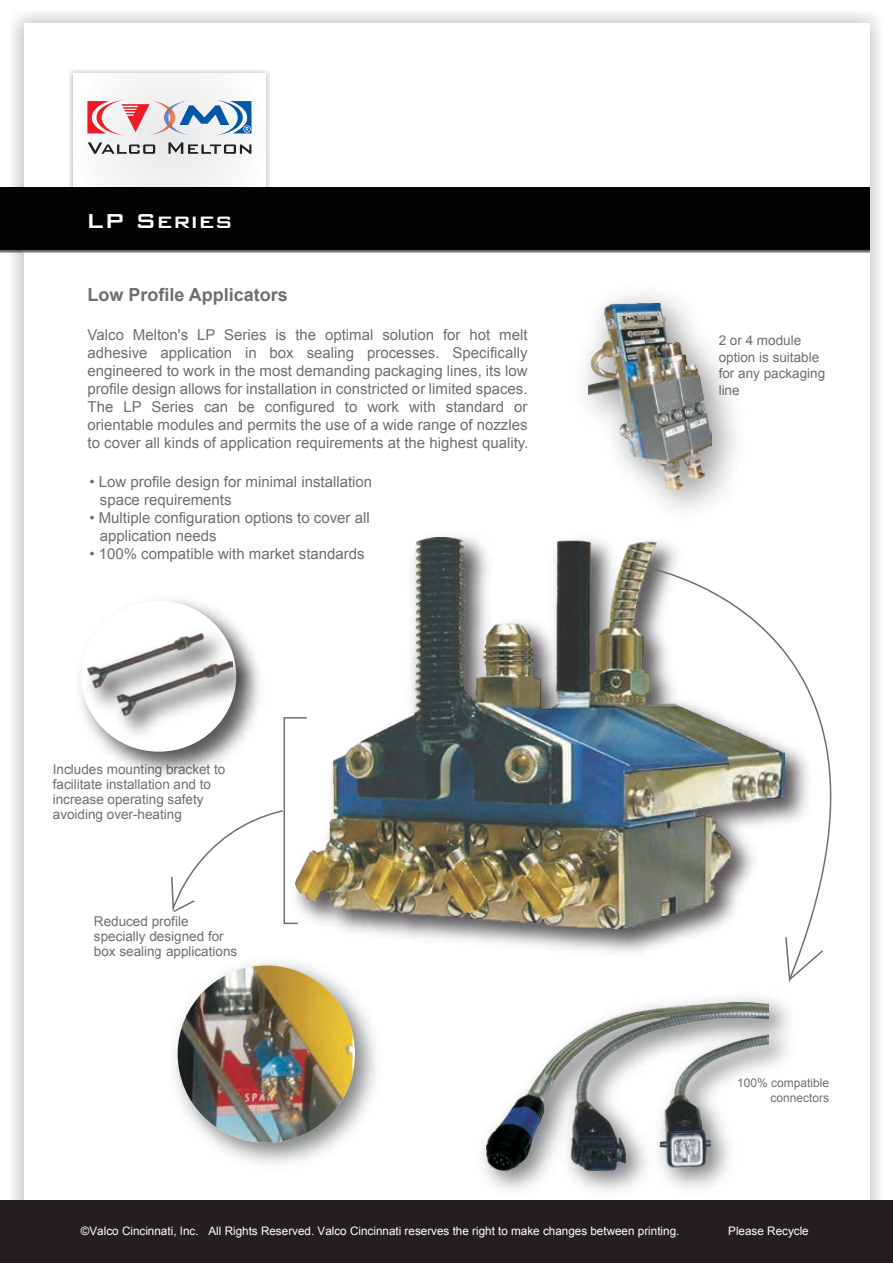
<style>
.page{position:relative;width:893px;height:1263px;background:#fff}
.page>*{position:absolute;margin:0;border:0;box-sizing:border-box;transform-origin:0 0}
.t1{font:500 27px "Bank Gothic BT";color:#fff}
.t2{font:700 18px "Arial";color:#6d6f71}
.t3{font:15px/18px "Arial";color:#6d6f71}
.t4{font:13.5px/15px "Arial";color:#6d6f71}
.t5{font:12px/15px "Arial";color:#6d6f71;text-align:right}
.t6{font:11.7px "Arial";color:#fff}
</style>
<div class="page">
<img style="left:11px;top:13px;width:869px;height:1187px">
<div style="left:24px;top:24px;width:845px;height:1210px;background:#fff"></div>
<img style="left:70px;top:70px;width:199px;height:117px">
<div style="left:74px;top:73px;width:191px;height:132px;background:#f5f6f6"></div>
<img style="left:0;top:250px;width:869px;height:2px">
<div style="left:0;top:187px;width:869px;height:63px;background:#020304"></div>
<div style="left:0;top:1200px;width:893px;height:63px;background:#231f20"></div>
<img style="left:175px;top:102px;width:5px;height:34px">
<img style="left:150px;top:100px;width:25px;height:36px">
<svg style="left:88px;top:142px;width:163px;height:12px"></svg>
<svg style="left:87px;top:100px;width:63px;height:36px"></svg>
<svg style="left:180px;top:100px;width:72px;height:36px"></svg>
<img style="left:391px;top:930px;width:243px;height:23px">
<img style="left:308px;top:537px;width:369px;height:393px">
<svg style="left:634px;top:563px;width:246px;height:423px"></svg>
<svg style="left:787px;top:949px;width:38px;height:33px"></svg>
<img style="left:174px;top:927px;width:217px;height:237px">
<img style="left:178px;top:965px;width:175px;height:178px">
<img style="left:483px;top:985px;width:322px;height:206px">
<img style="left:487px;top:1003px;width:282px;height:168px">
<img style="left:588px;top:303px;width:124px;height:186px">
<img style="left:107px;top:600px;width:123px;height:175px">
<div style="left:81px;top:601px;width:155px;height:151px;background:#fff;border-radius:50%"></div>
<img style="left:80px;top:621px;width:180px;height:127px">
<img style="left:87px;top:633px;width:146px;height:82px">
<svg style="left:170px;top:716px;width:138px;height:255px"></svg>
<h1 class="t1" style="left:86px;top:206px;width:148px">LP Series</h1>
<p class="t2" style="left:88px;top:283px;width:202px">Low Profile Applicators</p>
<p class="t3" style="left:88px;top:326px;width:442px;text-align:justify">Valco Melton's LP Series is the optimal solution for hot melt adhesive application in box sealing processes. Specifically engineered to work in the most demanding packaging lines, its low profile design allows for installation in constricted or limited spaces.<br>The LP Series can be configured to work with standard or orientable modules and permits the use of a wide range of nozzles to cover all kinds of application requirements at the highest quality.</p>
<p class="t3" style="left:100px;top:473px;width:274px;text-indent:-11px">• Low profile design for minimal installation space requirements</p>
<p class="t3" style="left:100px;top:509px;width:271px;text-indent:-11px">• Multiple configuration options to cover all application needs</p>
<p class="t3" style="left:89px;top:545px;width:277px">• 100% compatible with market standards</p>
<p class="t4" style="left:53px;top:762px;width:174px">Includes mounting bracket to facilitate installation and to increase operating safety avoiding over-heating</p>
<p class="t4" style="left:94px;top:913px;width:145px">Reduced profile specially designed for box sealing applications</p>
<p class="t4" style="left:719px;top:332px;width:108px;line-height:16.5px">2 or 4 module option is suitable for any packaging line</p>
<p class="t5" style="left:737px;top:1075px;width:94px">100% compatible connectors</p>
<p class="t6" style="left:81px;top:1223px;width:600px">©Valco Cincinnati, Inc. All Rights Reserved. Valco Cincinnati reserves the right to make changes between printing.</p>
<p class="t6" style="left:728px;top:1223px;width:82px">Please Recycle</p>
</div>
